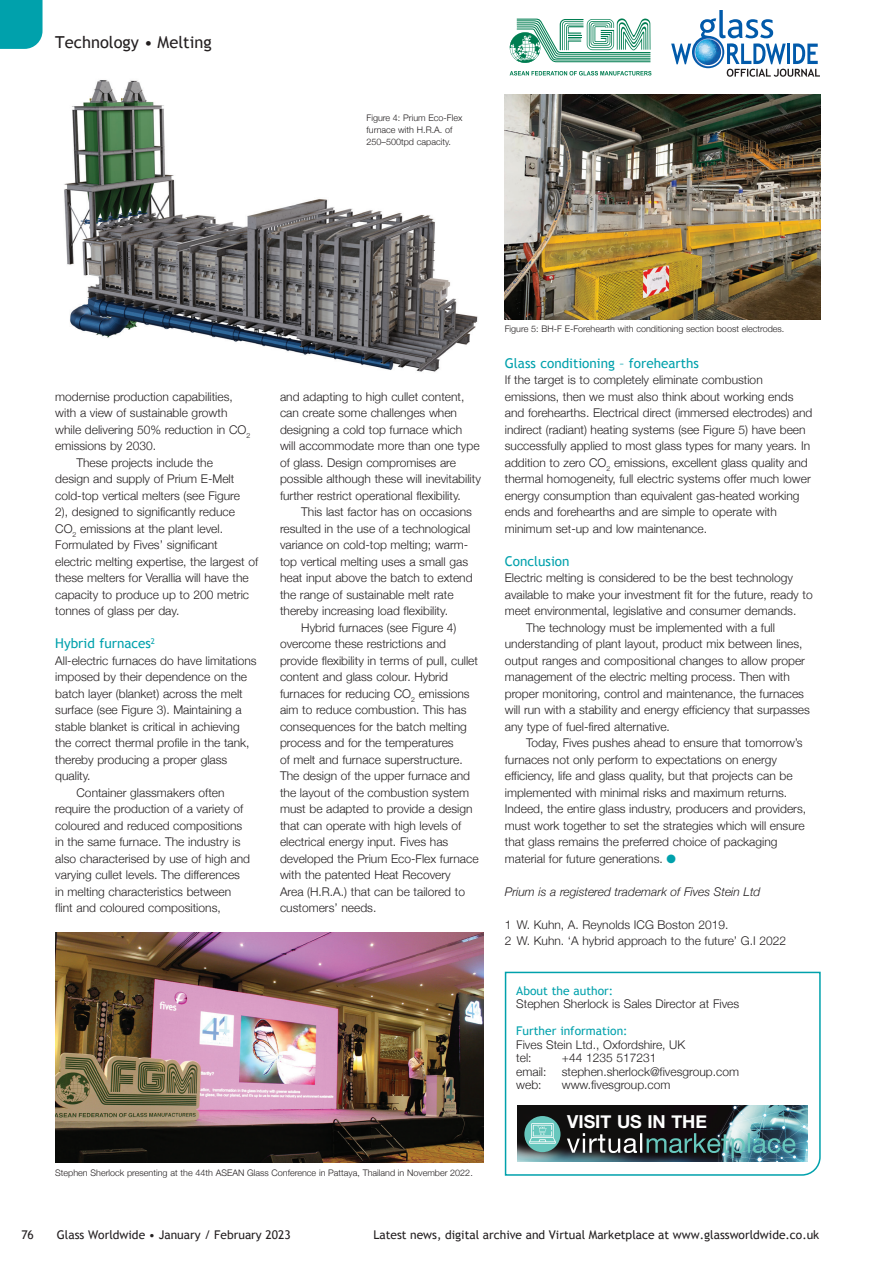
<style>
.page{position:relative;width:893px;height:1263px;background:#fff}
.page>*{position:absolute;margin:0;border:0;box-sizing:border-box;transform-origin:0 0}
.t1{font:700 17.85px "Helvetica Neue";color:#fff}
.t2{font:16.5px "Trebuchet MS";color:#231f20}
.t3{font:13.5px "Trebuchet MS";color:#00a1ac}
.t4{font:300 12px/16.5px "Helvetica Neue";color:#231f20}
.t5{font:12px "Trebuchet MS";color:#231f20}
.t6{font:italic 300 12px "Helvetica Neue";color:#231f20}
.t7{font:12px "Trebuchet MS";color:#00a1ac}
.t8{font:300 9px/12px "Helvetica Neue";color:#231f20}
.s1{color:#00a1ac}
</style>
<div class="page">
<svg style="left:510px;top:18px;width:140px;height:45px"></svg>
<svg style="left:510px;top:71px;width:141px;height:5px"></svg>
<svg style="left:671px;top:10px;width:149px;height:67px"></svg>
<img style="left:64px;top:80px;width:414px;height:292px">
<svg style="left:504px;top:971px;width:317px;height:205px"></svg>
<img style="left:505px;top:94px;width:316px;height:225px">
<img style="left:55px;top:933px;width:429px;height:229px">
<img style="left:518px;top:1105px;width:290px;height:57px">
<svg style="left:567px;top:1133px;width:228px;height:25px;background:#435d60"></svg>
<div style="left:524px;top:1116px;width:36px;height:36px;background:#67c7bd;border-radius:50%"></div>
<svg style="left:529px;top:1123px;width:27px;height:21px"></svg>
<svg style="left:0;top:0;width:43px;height:49px;background:#0ba5af"></svg>
<h2 class="t2" style="left:55px;top:32px;width:158px">Technology • Melting</h2>
<p class="t8" style="left:367px;top:111px;width:97px">Figure 4: Prium Eco-Flex furnace with H.R.A. of<br>250–500tpd capacity.</p>
<p class="t4" style="left:55px;top:387px;width:179px">modernise production capabilities,</p>
<p class="t4" style="left:55px;top:404px;width:174px">with a view of sustainable growth</p>
<p class="t4" style="left:55px;top:420px;width:196px">while delivering 50% reduction in CO<sub>2</sub></p>
<p class="t4" style="left:55px;top:437px;width:102px">emissions by 2030.</p>
<p class="t4" style="left:77px;top:453px;width:138px">These projects include the</p>
<p class="t4" style="left:55px;top:470px;width:181px">design and supply of Prium E-Melt</p>
<p class="t4" style="left:55px;top:486px;width:186px">cold-top vertical melters (see Figure</p>
<p class="t4" style="left:55px;top:503px;width:181px">2), designed to significantly reduce</p>
<p class="t4" style="left:55px;top:519px;width:169px">CO<sub>2</sub> emissions at the plant level.</p>
<p class="t4" style="left:55px;top:536px;width:164px">Formulated by Fives’ significant</p>
<p class="t4" style="left:55px;top:552px;width:204px">electric melting expertise, the largest of</p>
<p class="t4" style="left:55px;top:569px;width:195px">these melters for Verallia will have the</p>
<p class="t4" style="left:55px;top:585px;width:195px">capacity to produce up to 200 metric</p>
<p class="t4" style="left:55px;top:602px;width:126px">tonnes of glass per day.</p>
<p class="t3" style="left:55px;top:635px;width:101px">Hybrid furnaces<sup>2</sup></p>
<p class="t4" style="left:55px;top:651px;width:203px">All-electric furnaces do have limitations</p>
<p class="t4" style="left:55px;top:668px;width:193px">imposed by their dependence on the</p>
<p class="t4" style="left:55px;top:684px;width:189px">batch layer (blanket) across the melt</p>
<p class="t4" style="left:55px;top:701px;width:188px">surface (see Figure 3). Maintaining a</p>
<p class="t4" style="left:55px;top:717px;width:186px">stable blanket is critical in achieving</p>
<p class="t4" style="left:55px;top:734px;width:196px">the correct thermal profile in the tank,</p>
<p class="t4" style="left:55px;top:750px;width:174px">thereby producing a proper glass</p>
<p class="t4" style="left:55px;top:767px;width:37px">quality.</p>
<p class="t4" style="left:77px;top:783px;width:150px">Container glassmakers often</p>
<p class="t4" style="left:55px;top:800px;width:189px">require the production of a variety of</p>
<p class="t4" style="left:55px;top:816px;width:189px">coloured and reduced compositions</p>
<p class="t4" style="left:55px;top:833px;width:187px">in the same furnace. The industry is</p>
<p class="t4" style="left:55px;top:849px;width:196px">also characterised by use of high and</p>
<p class="t4" style="left:55px;top:866px;width:186px">varying cullet levels. The differences</p>
<p class="t4" style="left:55px;top:882px;width:177px">in melting characteristics between</p>
<p class="t4" style="left:55px;top:899px;width:167px">flint and coloured compositions,</p>
<p class="t4" style="left:280px;top:387px;width:202px">and adapting to high cullet content, can create some challenges when designing a cold top furnace which<br>will accommodate more than one type of glass. Design compromises are possible although these will inevitability further restrict operational flexibility.</p>
<p class="t4" style="left:280px;top:503px;width:194px;text-indent:21px">This last factor has on occasions resulted in the use of a technological variance on cold-top melting; warm&shy;top vertical melting uses a small gas heat input above the batch to extend the range of sustainable melt rate thereby increasing load flexibility.</p>
<p class="t4" style="left:280px;top:618px;width:200px;text-indent:21px">Hybrid furnaces (see Figure 4) overcome these restrictions and provide flexibility in terms of pull, cullet content and glass colour. Hybrid furnaces for reducing CO<sub>2</sub> emissions aim to reduce combustion. This has consequences for the batch melting process and for the temperatures<br>of melt and furnace superstructure.<br>The design of the upper furnace and the layout of the combustion system must be adapted to provide a design that can operate with high levels of electrical energy input. Fives has developed the Prium Eco-Flex furnace with the patented Heat Recovery<br>Area (H.R.A.) that can be tailored to customers’ needs.</p>
<p class="t8" style="left:55px;top:1166px;width:419px">Stephen Sherlock presenting at the 44th ASEAN Glass Conference in Pattaya, Thailand in November 2022.</p>
<p class="t8" style="left:505px;top:322px;width:281px">Figure 5: BH-F E-Forehearth with conditioning section boost electrodes.</p>
<p class="t3" style="left:505px;top:355px;width:196px">Glass conditioning – forehearths</p>
<p class="t4" style="left:505px;top:371px;width:309px">If the target is to completely eliminate combustion emissions, then we must also think about working ends and forehearths. Electrical direct (immersed electrodes) and indirect (radiant) heating systems (see Figure 5) have been successfully applied to most glass types for many years. In addition to zero CO<sub>2</sub> emissions, excellent glass quality and thermal homogeneity, full electric systems offer much lower energy consumption than equivalent gas-heated working ends and forehearths and are simple to operate with minimum set-up and low maintenance.</p>
<p class="t3" style="left:505px;top:553px;width:66px">Conclusion</p>
<p class="t4" style="left:505px;top:569px;width:290px">Electric melting is considered to be the best technology</p>
<p class="t4" style="left:505px;top:585px;width:309px">available to make your investment fit for the future, ready to</p>
<p class="t4" style="left:505px;top:602px;width:293px">meet environmental, legislative and consumer demands.</p>
<p class="t4" style="left:526px;top:618px;width:250px">The technology must be implemented with a full</p>
<p class="t4" style="left:505px;top:635px;width:299px">understanding of plant layout, product mix between lines,</p>
<p class="t4" style="left:505px;top:651px;width:302px">output ranges and compositional changes to allow proper</p>
<p class="t4" style="left:505px;top:668px;width:287px">management of the electric melting process. Then with</p>
<p class="t4" style="left:505px;top:684px;width:301px">proper monitoring, control and maintenance, the furnaces</p>
<p class="t4" style="left:505px;top:701px;width:307px">will run with a stability and energy efficiency that surpasses</p>
<p class="t4" style="left:505px;top:717px;width:167px">any type of fuel-fired alternative.</p>
<p class="t4" style="left:526px;top:734px;width:278px">Today, Fives pushes ahead to ensure that tomorrow’s</p>
<p class="t4" style="left:505px;top:750px;width:274px">furnaces not only perform to expectations on energy</p>
<p class="t4" style="left:505px;top:767px;width:289px">efficiency, life and glass quality, but that projects can be</p>
<p class="t4" style="left:505px;top:783px;width:284px">implemented with minimal risks and maximum returns.</p>
<p class="t4" style="left:505px;top:800px;width:303px">Indeed, the entire glass industry, producers and providers,</p>
<p class="t4" style="left:505px;top:816px;width:301px">must work together to set the strategies which will ensure</p>
<p class="t4" style="left:505px;top:833px;width:274px">that glass remains the preferred choice of packaging</p>
<p class="t4" style="left:505px;top:849px;width:173px">material for future generations. <span class="s1">●</span></p>
<p class="t6" style="left:505px;top:882px;width:257px">Prium is a registered trademark of Fives Stein Ltd</p>
<p class="t4" style="left:505px;top:915px;width:283px">1 W. Kuhn, A. Reynolds ICG Boston 2019.<br>2 W. Kuhn. ‘A hybrid approach to the future’ G.I 2022</p>
<p class="t7" style="left:516px;top:983px;width:99px">About the author:</p>
<p class="t4" style="left:516px;top:995px;width:224px">Stephen Sherlock is Sales Director at Fives</p>
<p class="t7" style="left:516px;top:1024px;width:113px">Further information:</p>
<p class="t4" style="left:516px;top:1037px;width:170px;line-height:13.5px">Fives Stein Ltd., Oxfordshire, UK tel:</p>
<p class="t4" style="left:562px;top:1049px;width:96px">+44 1235 517231</p>
<p class="t4" style="left:516px;top:1062px;width:32px">email:</p>
<p class="t4" style="left:562px;top:1062px;width:179px">stephen.sherlock@fivesgroup.com</p>
<p class="t4" style="left:516px;top:1076px;width:27px">web:</p>
<p class="t4" style="left:562px;top:1076px;width:110px">www.fivesgroup.com</p>
<h1 class="t1" style="left:567px;top:1108px;width:141px">VISIT US IN THE</h1>
<p class="t5" style="left:21px;top:1228px;width:14px">76</p>
<p class="t5" style="left:57px;top:1228px;width:235px">Glass Worldwide • January / February 2023</p>
<p class="t5" style="left:373px;top:1228px;width:447px">Latest news, digital archive and Virtual Marketplace at www.glassworldwide.co.uk</p>
</div>
